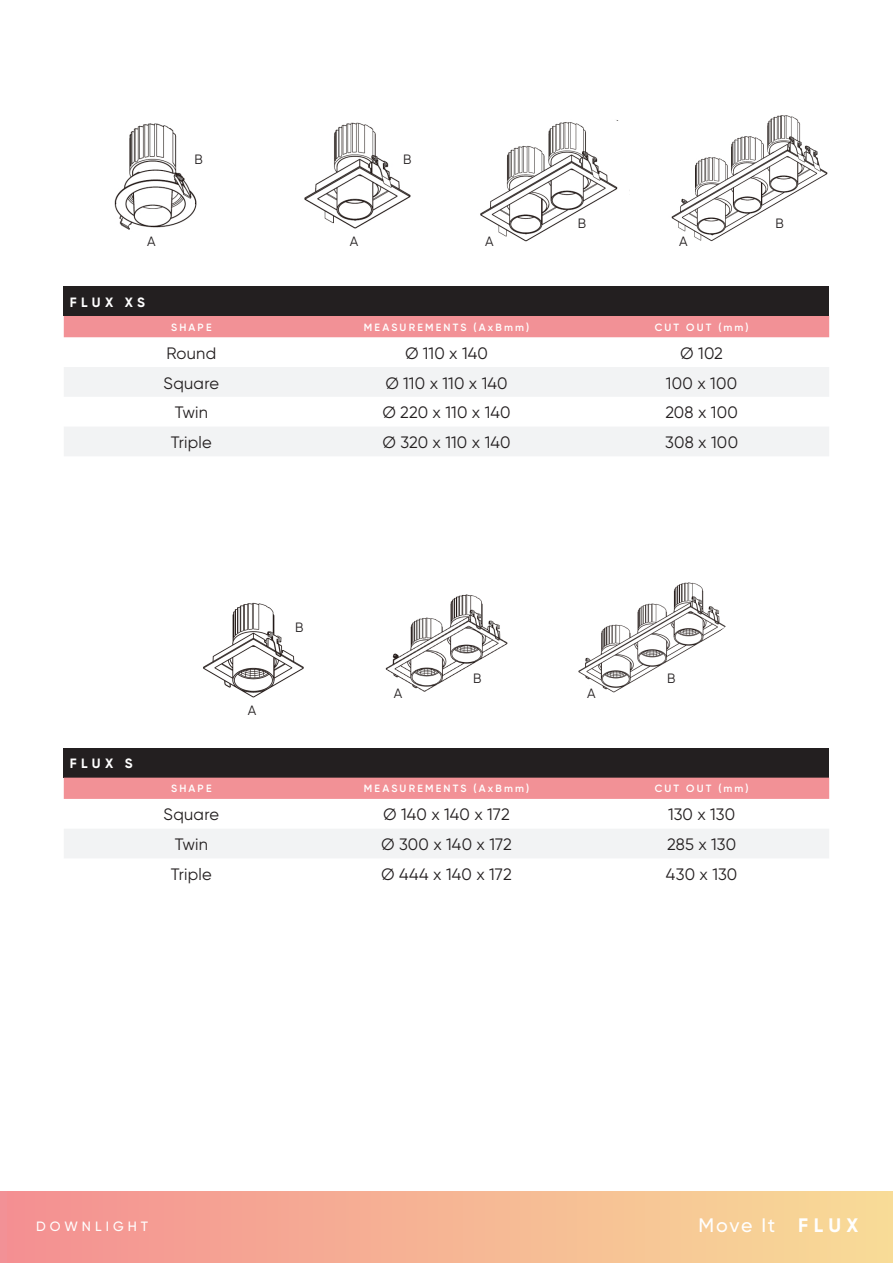
<style>
.page{position:relative;width:893px;height:1263px;background:#fff}
.page>*{position:absolute;margin:0;border:0;box-sizing:border-box;transform-origin:0 0}
.t1{font:500 19.5px "Gilroy";letter-spacing:.085em;color:#fff}
.Body_Copy{font:16.5px "Gilroy";letter-spacing:.01em;color:#231f20}
.t2{font:13.5px "Gilroy";color:#231f20}
.Table_Header{font:700 13.5px "Gilroy";letter-spacing:.315em;color:#fff}
.t3{font:500 13.5px "Gilroy";letter-spacing:.295em;color:#fff}
.t4{font:600 10.5px "Gilroy";letter-spacing:.21em;color:#fff}
.s1{font-weight:700}
</style>
<div class="page">
<div style="left:0;top:1191px;width:893px;height:72px;background:linear-gradient(to right,#f48f92,#f8dc97)"></div>
<div style="left:64px;top:286px;width:765px;height:30px;background:#231f20"></div>
<div style="left:64px;top:316px;width:765px;height:21px;background:#f29196"></div>
<svg style="left:64px;top:367px;width:765px;height:89px;fill:#f2f3f4"></svg>
<div style="left:319px;top:367px;width:510px;height:30px;background:#f2f3f4"></div>
<div style="left:64px;top:748px;width:765px;height:30px;background:#231f20"></div>
<div style="left:64px;top:778px;width:765px;height:21px;background:#f29196"></div>
<div style="left:64px;top:829px;width:765px;height:29px;background:#f2f3f4"></div>
<img style="left:114px;top:123px;width:83px;height:107px">
<img style="left:203px;top:602px;width:101px;height:96px">
<img style="left:385px;top:594px;width:123px;height:98px">
<img style="left:578px;top:582px;width:148px;height:111px">
<img style="left:304px;top:122px;width:107px;height:107px">
<img style="left:480px;top:120px;width:139px;height:122px">
<img style="left:671px;top:115px;width:157px;height:127px">
<p class="t2" style="left:195px;top:151px;width:10px">B</p>
<p class="t2" style="left:403px;top:151px;width:10px">B</p>
<p class="t2" style="left:147px;top:233px;width:10px">A</p>
<p class="t2" style="left:578px;top:215px;width:10px">B</p>
<p class="t2" style="left:775px;top:215px;width:10px">B</p>
<p class="t2" style="left:350px;top:233px;width:10px">A</p>
<p class="t2" style="left:485px;top:233px;width:10px">A</p>
<p class="t2" style="left:679px;top:233px;width:10px">A</p>
<p class="Table_Header" style="left:70px;top:293px;width:77px">FLUX XS</p>
<p class="t4" style="left:171px;top:321px;width:42px">SHAPE</p>
<p class="t4" style="left:364px;top:321px;width:167px">MEASUREMENTS (AxBmm)</p>
<p class="t4" style="left:655px;top:321px;width:95px">CUT OUT (mm)</p>
<p class="Body_Copy" style="left:166px;top:343px;width:51px">Round</p>
<p class="Body_Copy" style="left:405px;top:343px;width:84px">Ø 110 x 140</p>
<p class="Body_Copy" style="left:680px;top:343px;width:44px">Ø 102</p>
<p class="Body_Copy" style="left:164px;top:373px;width:57px">Square</p>
<p class="Body_Copy" style="left:385px;top:373px;width:124px">Ø 110 x 110 x 140</p>
<p class="Body_Copy" style="left:666px;top:373px;width:73px">100 x 100</p>
<p class="Body_Copy" style="left:175px;top:402px;width:35px">Twin</p>
<p class="Body_Copy" style="left:382px;top:402px;width:130px">Ø 220 x 110 x 140</p>
<p class="Body_Copy" style="left:665px;top:402px;width:74px">208 x 100</p>
<p class="Body_Copy" style="left:171px;top:432px;width:42px">Triple</p>
<p class="Body_Copy" style="left:383px;top:432px;width:129px">Ø 320 x 110 x 140</p>
<p class="Body_Copy" style="left:665px;top:432px;width:74px">308 x 100</p>
<p class="Table_Header" style="left:70px;top:755px;width:64px">FLUX S</p>
<p class="t2" style="left:248px;top:702px;width:10px">A</p>
<p class="t2" style="left:295px;top:619px;width:10px">B</p>
<p class="t2" style="left:473px;top:670px;width:10px">B</p>
<p class="t2" style="left:667px;top:670px;width:10px">B</p>
<p class="t2" style="left:394px;top:685px;width:10px">A</p>
<p class="t2" style="left:587px;top:685px;width:10px">A</p>
<p class="t4" style="left:171px;top:782px;width:42px">SHAPE</p>
<p class="t4" style="left:364px;top:782px;width:167px">MEASUREMENTS (AxBmm)</p>
<p class="t4" style="left:655px;top:782px;width:95px">CUT OUT (mm)</p>
<p class="Body_Copy" style="left:164px;top:804px;width:57px">Square</p>
<p class="Body_Copy" style="left:383px;top:804px;width:128px">Ø 140 x 140 x 172</p>
<p class="Body_Copy" style="left:668px;top:804px;width:68px">130 x 130</p>
<p class="Body_Copy" style="left:175px;top:834px;width:35px">Twin</p>
<p class="Body_Copy" style="left:381px;top:834px;width:132px">Ø 300 x 140 x 172</p>
<p class="Body_Copy" style="left:667px;top:834px;width:71px">285 x 130</p>
<p class="Body_Copy" style="left:171px;top:864px;width:42px">Triple</p>
<p class="Body_Copy" style="left:381px;top:864px;width:132px">Ø 444 x 140 x 172</p>
<p class="Body_Copy" style="left:666px;top:864px;width:73px">430 x 130</p>
<p class="t3" style="left:36px;top:1218px;width:113px">DOWNLIGHT</p>
<p class="t1" style="left:699px;top:1213px;width:161px">Move It <span class="s1">FLUX</span></p>
</div>
